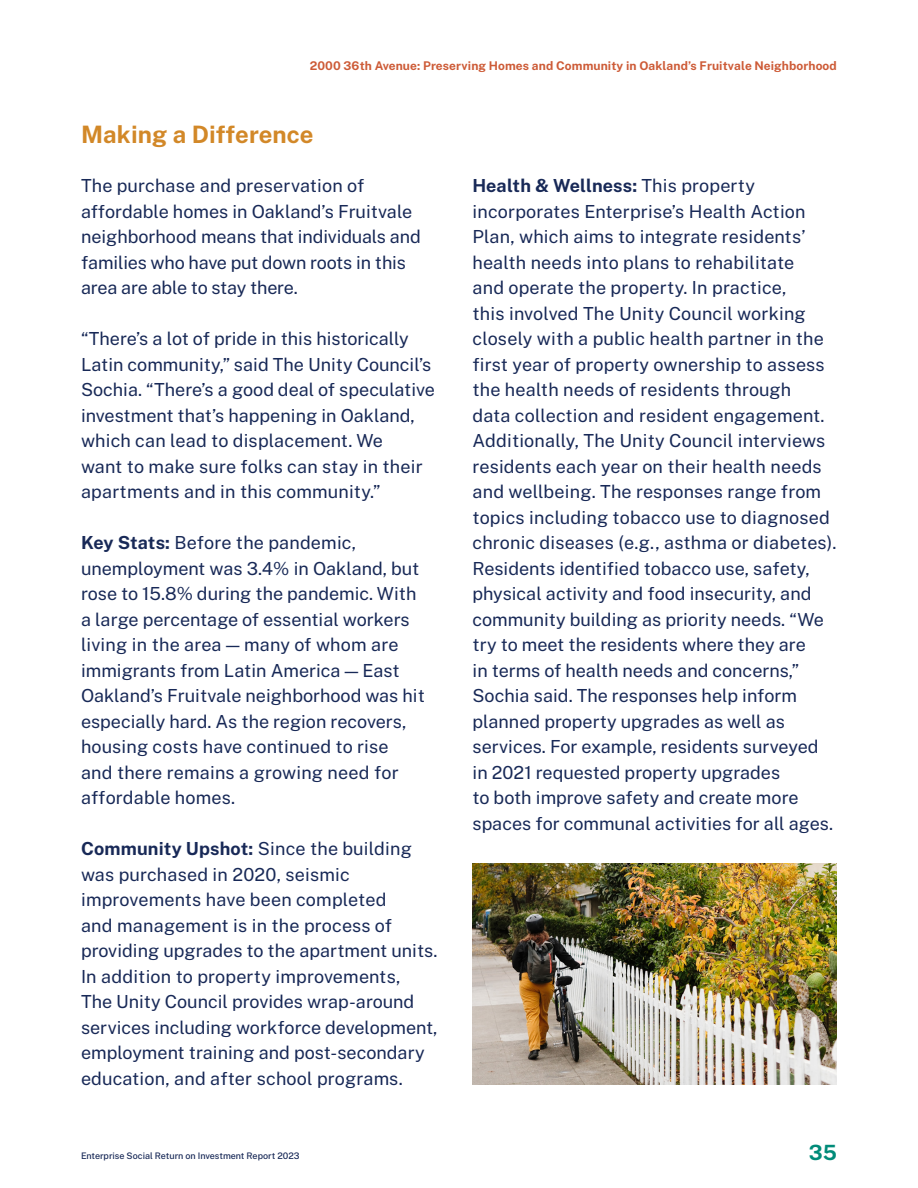
<style>
.page{position:relative;width:918px;height:1188px;background:#fff}
.page>*{position:absolute;margin:0;border:0;box-sizing:border-box;transform-origin:0 0}
.t1{font:700 24px "Public Sans";letter-spacing:.005em;color:#d28828}
.t2{font:700 21px "Public Sans";color:#008b79}
.t3{font:18px/25.5px "Public Sans";color:#182957}
.t4{font:700 12px "Public Sans";letter-spacing:.01em;color:#cd5b37}
.t5{font:500 9px "Public Sans";color:#182957}
.s1{font-weight:700}
</style>
<div class="page">
<img style="left:472px;top:864px;width:365px;height:221px">
<p class="t4" style="left:310px;top:57px;width:529px">2000 36th Avenue: Preserving Homes and Community in Oakland’s Fruitvale Neighborhood</p>
<p class="t1" style="left:81px;top:117px;width:234px">Making a Difference</p>
<p class="t3" style="left:81px;top:172px;width:341px">The purchase and preservation of affordable homes in Oakland’s Fruitvale neighborhood means that individuals and families who have put down roots in this area are able to stay there.</p>
<p class="t3" style="left:81px;top:325px;width:356px">“There’s a lot of pride in this historically Latin community,” said The Unity Council’s Sochia. “There’s a good deal of speculative investment that’s happening in Oakland, which can lead to displacement. We<br>want to make sure folks can stay in their apartments and in this community.”</p>
<p class="t3" style="left:81px;top:529px;width:345px"><span class="s1">Key Stats:</span> Before the pandemic, unemployment was 3.4% in Oakland, but rose to 15.8% during the pandemic. With a large percentage of essential workers living in the area — many of whom are immigrants from Latin America — East Oakland’s Fruitvale neighborhood was hit especially hard. As the region recovers, housing costs have continued to rise<br>and there remains a growing need for affordable homes.</p>
<p class="t3" style="left:81px;top:835px;width:358px"><span class="s1">Community Upshot:</span> Since the building was purchased in 2020, seismic improvements have been completed<br>and management is in the process of providing upgrades to the apartment units.<br>In addition to property improvements,<br>The Unity Council provides wrap-around services including workforce development, employment training and post-secondary education, and after school programs.</p>
<p class="t3" style="left:472px;top:172px;width:366px"><span class="s1">Health &amp; Wellness:</span> This property incorporates Enterprise’s Health Action Plan, which aims to integrate residents’ health needs into plans to rehabilitate<br>and operate the property. In practice,<br>this involved The Unity Council working closely with a public health partner in the first year of property ownership to assess the health needs of residents through<br>data collection and resident engagement.<br>Additionally, The Unity Council interviews residents each year on their health needs and wellbeing. The responses range from topics including tobacco use to diagnosed chronic diseases (e.g., asthma or diabetes).</p>
<p class="t3" style="left:472px;top:554px;width:362px">Residents identified tobacco use, safety, physical activity and food insecurity, and community building as priority needs. “We try to meet the residents where they are<br>in terms of health needs and concerns,” Sochia said. The responses help inform planned property upgrades as well as services. For example, residents surveyed in 2021 requested property upgrades<br>to both improve safety and create more spaces for communal activities for all ages.</p>
<p class="t5" style="left:81px;top:1149px;width:220px">Enterprise Social Return on Investment Report 2023</p>
<p class="t2" style="left:809px;top:1137px;width:30px">35</p>
</div>
